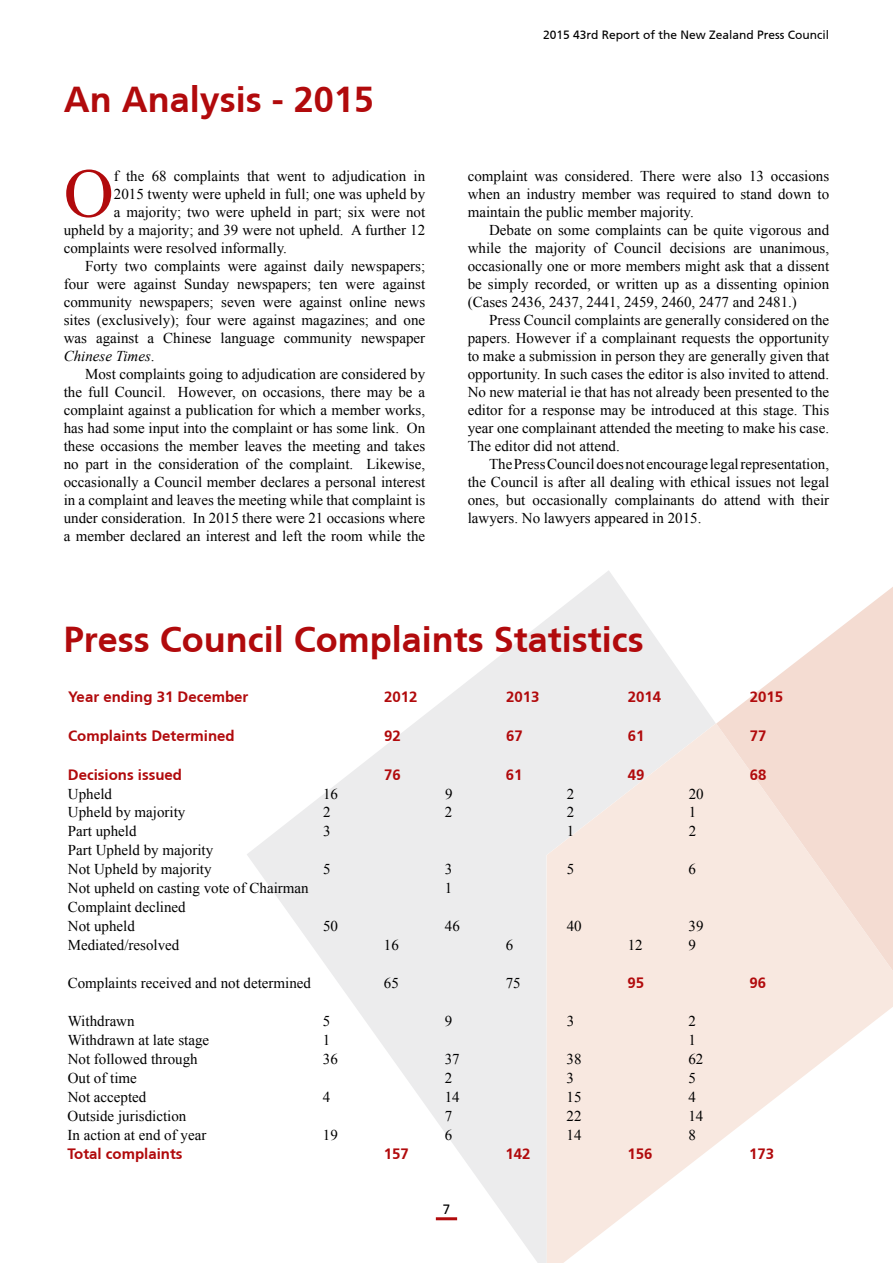
<style>
.page{position:relative;width:893px;height:1263px;background:#fff}
.page>*{position:absolute;margin:0;border:0;box-sizing:border-box;transform-origin:0 0}
.t1{font:69.3px "Times New Roman";color:#b10a0c}
.t2{font:700 36px "Frutiger CE";color:#b10a0c}
.t3{font:15px/18px "Times New Roman";color:#000;text-align:justify}
.t4{font:700 15px "Frutiger CE";color:#b10a0c}
.t5{font:italic 15px "Times New Roman";color:#000}
.t6{font:13.5px "Frutiger CE";color:#000}
.t7{font:12px "Frutiger CE";color:#000}
.s1{font-style:normal}
</style>
<div class="page">
<svg style="left:247px;top:571px;width:468px;height:692px"></svg>
<svg style="left:547px;top:723px;width:346px;height:540px;fill:#f8e8e0"></svg>
<svg style="left:716px;top:587px;width:177px;height:384px;fill:#f5e2da"></svg>
<hr style="left:436px;top:1217px;width:21px;height:3px;background:#b10a0c">
<h2 class="t2" style="left:64px;top:78px;width:312px">An Analysis - 2015</h2>
<h1 class="t1" style="left:64px;top:147px;width:52px">O</h1>
<p class="t3" style="left:114px;top:166px;width:313px">f the 68 complaints that went to adjudication in</p>
<p class="t3" style="left:114px;top:184px;width:313px">2015 twenty were upheld in full; one was upheld by</p>
<p class="t3" style="left:114px;top:202px;width:313px">a majority; two were upheld in part; six were not</p>
<p class="t3" style="left:64px;top:220px;width:363px">upheld by a majority; and 39 were not upheld. A further 12</p>
<p class="t3" style="left:64px;top:238px;width:225px">complaints were resolved informally.</p>
<p class="t3" style="left:85px;top:256px;width:342px">Forty two complaints were against daily newspapers;</p>
<p class="t3" style="left:64px;top:274px;width:363px">four were against Sunday newspapers; ten were against</p>
<p class="t3" style="left:64px;top:292px;width:363px">community newspapers; seven were against online news</p>
<p class="t3" style="left:64px;top:310px;width:363px">sites (exclusively); four were against magazines; and one</p>
<p class="t3" style="left:64px;top:328px;width:363px">was against a Chinese language community newspaper</p>
<p class="t5" style="left:64px;top:345px;width:92px">Chinese Times<span class="s1">.</span></p>
<p class="t3" style="left:85px;top:364px;width:342px">Most complaints going to adjudication are considered by</p>
<p class="t3" style="left:64px;top:382px;width:363px">the full Council. However, on occasions, there may be a</p>
<p class="t3" style="left:64px;top:400px;width:363px">complaint against a publication for which a member works,</p>
<p class="t3" style="left:64px;top:418px;width:363px">has had some input into the complaint or has some link. On</p>
<p class="t3" style="left:64px;top:436px;width:363px">these occasions the member leaves the meeting and takes</p>
<p class="t3" style="left:64px;top:454px;width:363px">no part in the consideration of the complaint. Likewise,</p>
<p class="t3" style="left:64px;top:472px;width:363px">occasionally a Council member declares a personal interest</p>
<p class="t3" style="left:64px;top:490px;width:363px">in a complaint and leaves the meeting while that complaint is</p>
<p class="t3" style="left:64px;top:508px;width:363px">under consideration. In 2015 there were 21 occasions where</p>
<p class="t3" style="left:64px;top:526px;width:363px">a member declared an interest and left the room while the</p>
<p class="t7" style="left:543px;top:28px;width:288px">2015 43rd Report of the New Zealand Press Council</p>
<p class="t3" style="left:468px;top:166px;width:363px">complaint was considered. There were also 13 occasions when an industry member was required to stand down to maintain the public member majority.</p>
<p class="t3" style="left:468px;top:220px;width:363px;text-indent:21px">Debate on some complaints can be quite vigorous and while the majority of Council decisions are unanimous, occasionally one or more members might ask that a dissent be simply recorded, or written up as a dissenting opinion (Cases 2436, 2437, 2441, 2459, 2460, 2477 and 2481.)</p>
<p class="t3" style="left:468px;top:310px;width:363px;text-indent:21px">Press Council complaints are generally considered on the papers. However if a complainant requests the opportunity to make a submission in person they are generally given that opportunity. In such cases the editor is also invited to attend.<br>No new material ie that has not already been presented to the editor for a response may be introduced at this stage. This year one complainant attended the meeting to make his case.<br>The editor did not attend.</p>
<p class="t3" style="left:468px;top:454px;width:363px;text-indent:21px">The Press Council does not encourage legal representation, the Council is after all dealing with ethical issues not legal ones, but occasionally complainants do attend with their lawyers. No lawyers appeared in 2015.</p>
<h2 class="t2" style="left:64px;top:618px;width:582px">Press Council Complaints Statistics</h2>
<p class="t4" style="left:68px;top:688px;width:182px">Year ending 31 December</p>
<p class="t4" style="left:384px;top:688px;width:35px">2012</p>
<p class="t4" style="left:506px;top:688px;width:35px">2013</p>
<p class="t4" style="left:628px;top:688px;width:35px">2014</p>
<p class="t4" style="left:750px;top:688px;width:35px">2015</p>
<p class="t4" style="left:68px;top:727px;width:168px">Complaints Determined</p>
<p class="t4" style="left:384px;top:727px;width:18px">92</p>
<p class="t4" style="left:506px;top:727px;width:18px">67</p>
<p class="t4" style="left:628px;top:727px;width:18px">61</p>
<p class="t4" style="left:750px;top:727px;width:18px">77</p>
<p class="t4" style="left:68px;top:765px;width:116px">Decisions issued</p>
<p class="t4" style="left:384px;top:765px;width:18px">76</p>
<p class="t4" style="left:506px;top:765px;width:18px">61</p>
<p class="t4" style="left:628px;top:765px;width:18px">49</p>
<p class="t4" style="left:750px;top:765px;width:18px">68</p>
<p class="t3" style="left:68px;top:784px;width:46px">Upheld</p>
<p class="t3" style="left:323px;top:784px;width:16px">16</p>
<p class="t3" style="left:445px;top:784px;width:9px">9</p>
<p class="t3" style="left:567px;top:784px;width:9px">2</p>
<p class="t3" style="left:689px;top:784px;width:16px">20</p>
<p class="t3" style="left:68px;top:803px;width:119px">Upheld by majority</p>
<p class="t3" style="left:323px;top:803px;width:9px">2</p>
<p class="t3" style="left:445px;top:803px;width:9px">2</p>
<p class="t3" style="left:567px;top:803px;width:9px">2</p>
<p class="t3" style="left:689px;top:803px;width:9px">1</p>
<p class="t3" style="left:68px;top:822px;width:70px">Part upheld</p>
<p class="t3" style="left:323px;top:822px;width:9px">3</p>
<p class="t3" style="left:567px;top:822px;width:9px">1</p>
<p class="t3" style="left:689px;top:822px;width:9px">2</p>
<p class="t3" style="left:68px;top:840px;width:147px;line-height:18.9px">Part Upheld by majority<br>Not Upheld by majority</p>
<p class="t3" style="left:323px;top:860px;width:9px">5</p>
<p class="t3" style="left:445px;top:860px;width:9px">3</p>
<p class="t3" style="left:567px;top:860px;width:9px">5</p>
<p class="t3" style="left:689px;top:860px;width:9px">6</p>
<p class="t3" style="left:68px;top:879px;width:242px">Not upheld on casting vote of Chairman</p>
<p class="t3" style="left:445px;top:879px;width:9px">1</p>
<p class="t3" style="left:68px;top:897px;width:119px;line-height:18.9px">Complaint declined<br>Not upheld</p>
<p class="t3" style="left:323px;top:916px;width:16px">50</p>
<p class="t3" style="left:445px;top:916px;width:16px">46</p>
<p class="t3" style="left:567px;top:916px;width:16px">40</p>
<p class="t3" style="left:689px;top:916px;width:16px">39</p>
<p class="t3" style="left:68px;top:935px;width:113px">Mediated/resolved</p>
<p class="t3" style="left:384px;top:935px;width:16px">16</p>
<p class="t3" style="left:506px;top:935px;width:9px">6</p>
<p class="t3" style="left:628px;top:935px;width:16px">12</p>
<p class="t3" style="left:689px;top:935px;width:9px">9</p>
<p class="t3" style="left:68px;top:973px;width:245px">Complaints received and not determined</p>
<p class="t3" style="left:384px;top:973px;width:16px">65</p>
<p class="t3" style="left:506px;top:973px;width:16px">75</p>
<p class="t4" style="left:628px;top:974px;width:18px">95</p>
<p class="t4" style="left:749px;top:974px;width:18px">96</p>
<p class="t3" style="left:68px;top:1012px;width:68px">Withdrawn</p>
<p class="t3" style="left:323px;top:1012px;width:9px">5</p>
<p class="t3" style="left:445px;top:1012px;width:9px">9</p>
<p class="t3" style="left:567px;top:1012px;width:9px">3</p>
<p class="t3" style="left:688px;top:1012px;width:9px">2</p>
<p class="t3" style="left:68px;top:1031px;width:143px">Withdrawn at late stage</p>
<p class="t3" style="left:323px;top:1031px;width:9px">1</p>
<p class="t3" style="left:688px;top:1031px;width:9px">1</p>
<p class="t3" style="left:68px;top:1050px;width:131px">Not followed through</p>
<p class="t3" style="left:323px;top:1050px;width:16px">36</p>
<p class="t3" style="left:445px;top:1050px;width:16px">37</p>
<p class="t3" style="left:567px;top:1050px;width:16px">38</p>
<p class="t3" style="left:688px;top:1050px;width:16px">62</p>
<p class="t3" style="left:68px;top:1069px;width:71px">Out of time</p>
<p class="t3" style="left:445px;top:1069px;width:9px">2</p>
<p class="t3" style="left:567px;top:1069px;width:9px">3</p>
<p class="t3" style="left:688px;top:1069px;width:9px">5</p>
<p class="t3" style="left:68px;top:1087px;width:80px">Not accepted</p>
<p class="t3" style="left:323px;top:1087px;width:9px">4</p>
<p class="t3" style="left:445px;top:1087px;width:16px">14</p>
<p class="t3" style="left:567px;top:1087px;width:16px">15</p>
<p class="t3" style="left:688px;top:1087px;width:9px">4</p>
<p class="t3" style="left:68px;top:1106px;width:120px">Outside jurisdiction</p>
<p class="t3" style="left:445px;top:1106px;width:9px">7</p>
<p class="t3" style="left:567px;top:1106px;width:16px">22</p>
<p class="t3" style="left:688px;top:1106px;width:16px">14</p>
<p class="t3" style="left:68px;top:1125px;width:140px">In action at end of year</p>
<p class="t3" style="left:323px;top:1125px;width:16px">19</p>
<p class="t3" style="left:445px;top:1125px;width:9px">6</p>
<p class="t3" style="left:566px;top:1125px;width:16px">14</p>
<p class="t3" style="left:688px;top:1125px;width:9px">8</p>
<p class="t4" style="left:68px;top:1145px;width:117px">Total complaints</p>
<p class="t4" style="left:384px;top:1145px;width:27px">157</p>
<p class="t4" style="left:506px;top:1145px;width:27px">142</p>
<p class="t4" style="left:627px;top:1145px;width:27px">156</p>
<p class="t4" style="left:749px;top:1145px;width:27px">173</p>
<p class="t6" style="left:443px;top:1202px;width:9px">7</p>
</div>
